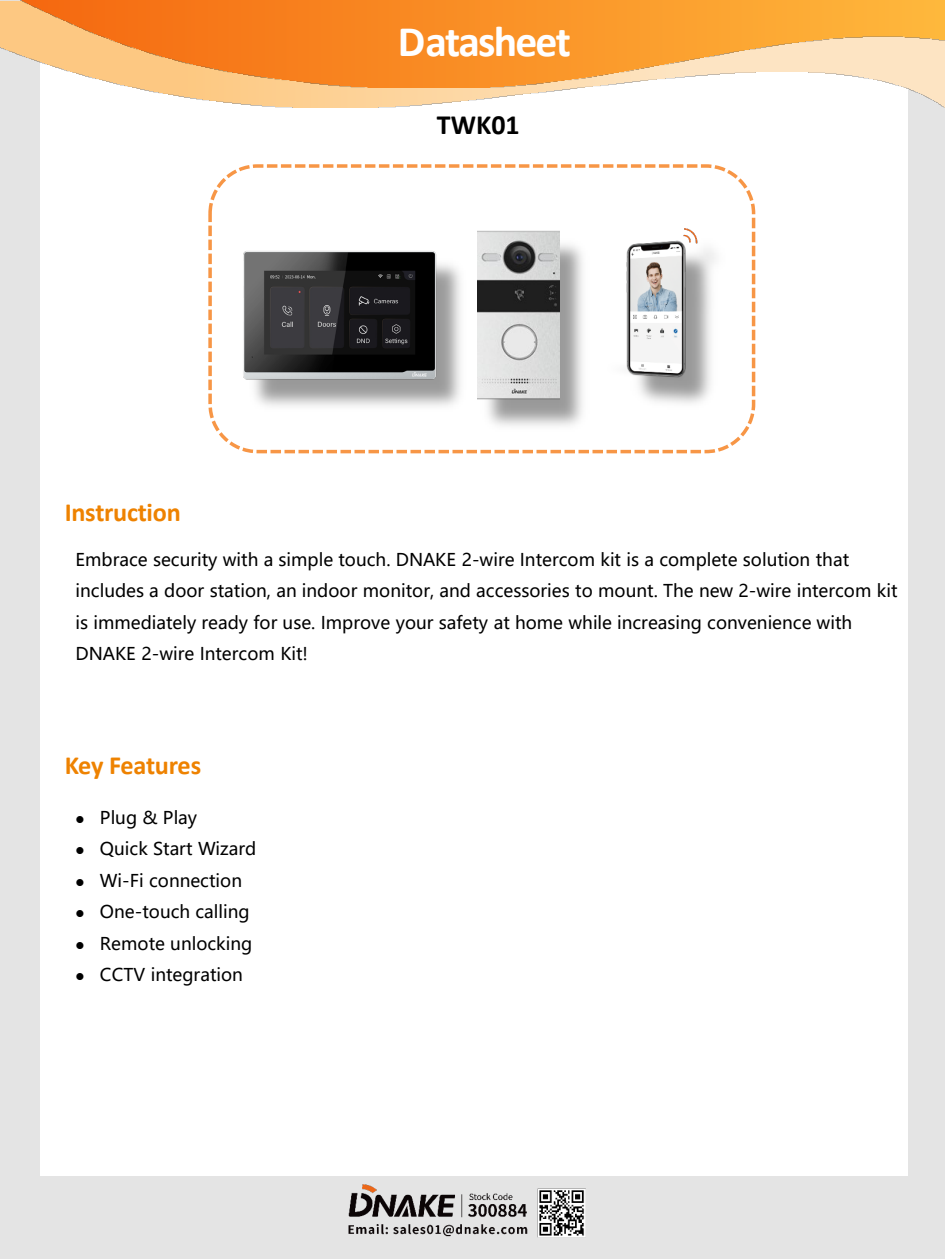
<style>
.page{position:relative;width:945px;height:1260px;background:#fff}
.page>*{position:absolute;margin:0;border:0;box-sizing:border-box;transform-origin:0 0}
.t1{font:700 43.75px "Calibri";letter-spacing:-.04em;color:#fff}
.t2{font:700 28px "Calibri";color:#000}
.t3{font:700 26.25px "Calibri";letter-spacing:-.01em;color:#ee8200}
.t4{font:17.5px/31.5px "Microsoft Ya Hei";color:#000}
</style>
<div class="page">
<div style="left:0;top:1px;width:945px;height:1258px;background:#e4e4e4"></div>
<div style="left:41px;top:61px;width:867px;height:1115px;background:#fff"></div>
<img style="left:0;top:0;width:945px;height:108px">
<img style="left:17px;top:0;width:928px;height:88px">
<img style="left:348px;top:1184px;width:238px;height:54px">
<div style="left:208px;top:164px;width:547px;height:289px;border:4px dashed #f79646;border-radius:48px"></div>
<img style="left:243px;top:251px;width:194px;height:129px">
<img style="left:477px;top:233px;width:106px;height:193px">
<img style="left:478px;top:231px;width:81px;height:169px">
<img style="left:597px;top:253px;width:152px;height:201px">
<img style="left:598px;top:228px;width:116px;height:194px">
<h1 class="t1" style="left:398px;top:11px;width:175px">Datasheet</h1>
<p class="t2" style="left:437px;top:105px;width:84px">TWK01</p>
<h3 class="t3" style="left:65px;top:494px;width:118px">Instruction</h3>
<p class="t4" style="left:76px;top:543px;width:823px">Embrace security with a simple touch. DNAKE 2-wire Intercom kit is a complete solution that includes a door station, an indoor monitor, and accessories to mount. The new 2-wire intercom kit is immediately ready for use. Improve your safety at home while increasing convenience with DNAKE 2-wire Intercom Kit!</p>
<h3 class="t3" style="left:65px;top:747px;width:138px">Key Features</h3>
<p class="t4" style="left:76px;top:801px;width:123px">● Plug &amp; Play</p>
<p class="t4" style="left:76px;top:833px;width:182px">● Quick Start Wizard</p>
<p class="t4" style="left:76px;top:864px;width:168px">● Wi-Fi connection</p>
<p class="t4" style="left:76px;top:896px;width:176px">● One-touch calling</p>
<p class="t4" style="left:76px;top:927px;width:178px">● Remote unlocking</p>
<p class="t4" style="left:76px;top:959px;width:169px">● CCTV integration</p>
</div>
